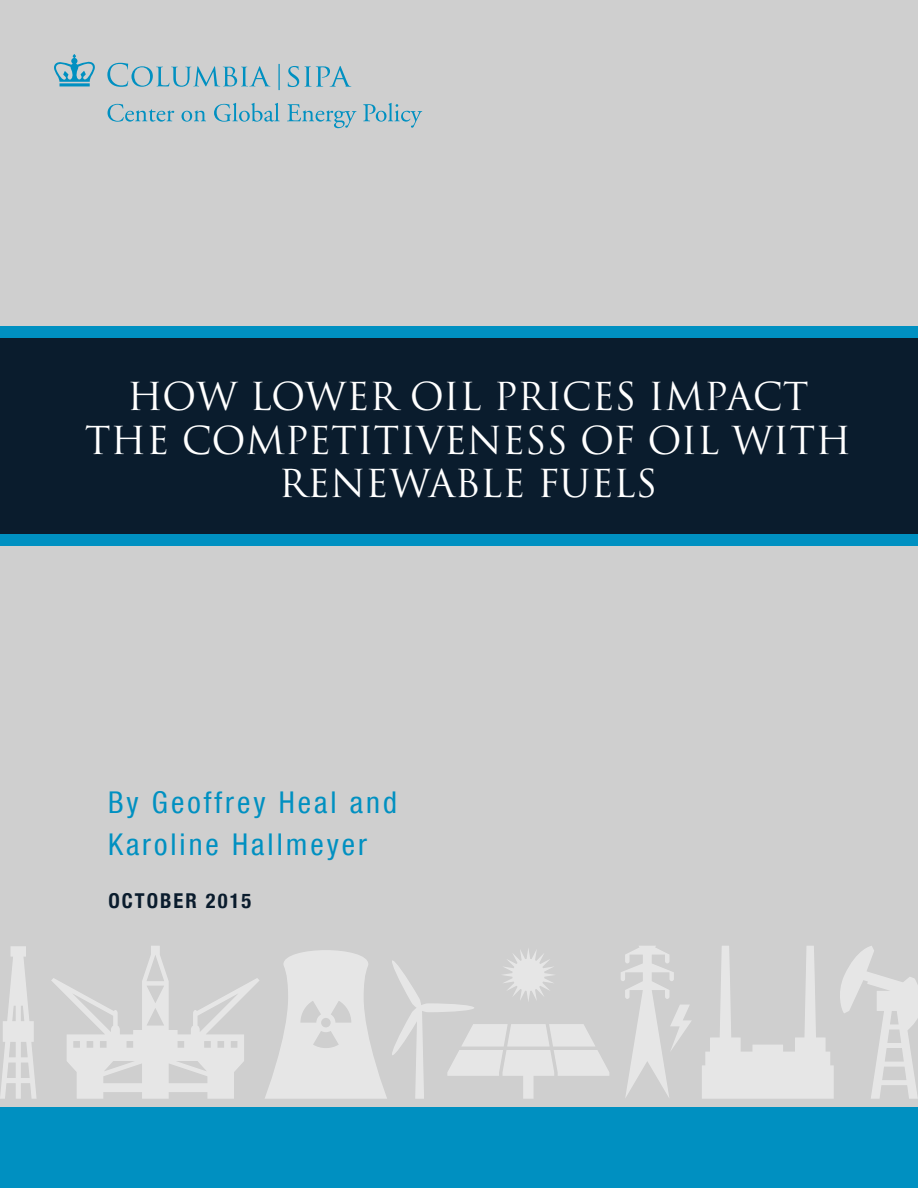
<style>
.page{position:relative;width:918px;height:1188px;background:#fff}
.page>*{position:absolute;margin:0;border:0;box-sizing:border-box;transform-origin:0 0}
.t1{font:37.5px/43.5px "Trajan Pro";color:#fff;text-align:center}
.t2{font:condensed 30px/41.5px "Helvetica Neue LT Com";letter-spacing:.1em;color:#0090c1}
.t3{font:700 condensed 20.55px "Helvetica Neue";letter-spacing:.1em;color:#0a1c2d}
</style>
<div class="page">
<div style="left:0;top:544px;width:918px;height:630px;background:#cfcfcf"></div>
<svg style="left:0;top:946px;width:918px;height:153px"></svg>
<div style="left:0;top:0;width:918px;height:330px;background:#cfcfcf"></div>
<svg style="left:54px;top:54px;width:368px;height:74px"></svg>
<div style="left:0;top:338px;width:918px;height:196px;background:#0a1c2d"></div>
<div style="left:0;top:326px;width:918px;height:12px;background:#0090c1"></div>
<div style="left:0;top:534px;width:918px;height:12px;background:#0090c1"></div>
<div style="left:0;top:1107px;width:918px;height:81px;background:#0090c1"></div>
<p class="t1" style="left:85px;top:375px;width:762px">HOW LOWER OIL PRICES IMPACT<br>TH E COMPETITIVENESS OF OIL WITH<br>RENEWABLE FUELS</p>
<p class="t2" style="left:108px;top:782px;width:290px">By Geoffrey Heal and<br>Karoline Hallmeyer</p>
<p class="t3" style="left:108px;top:883px;width:145px">OCTOBER 2015</p>
</div>
